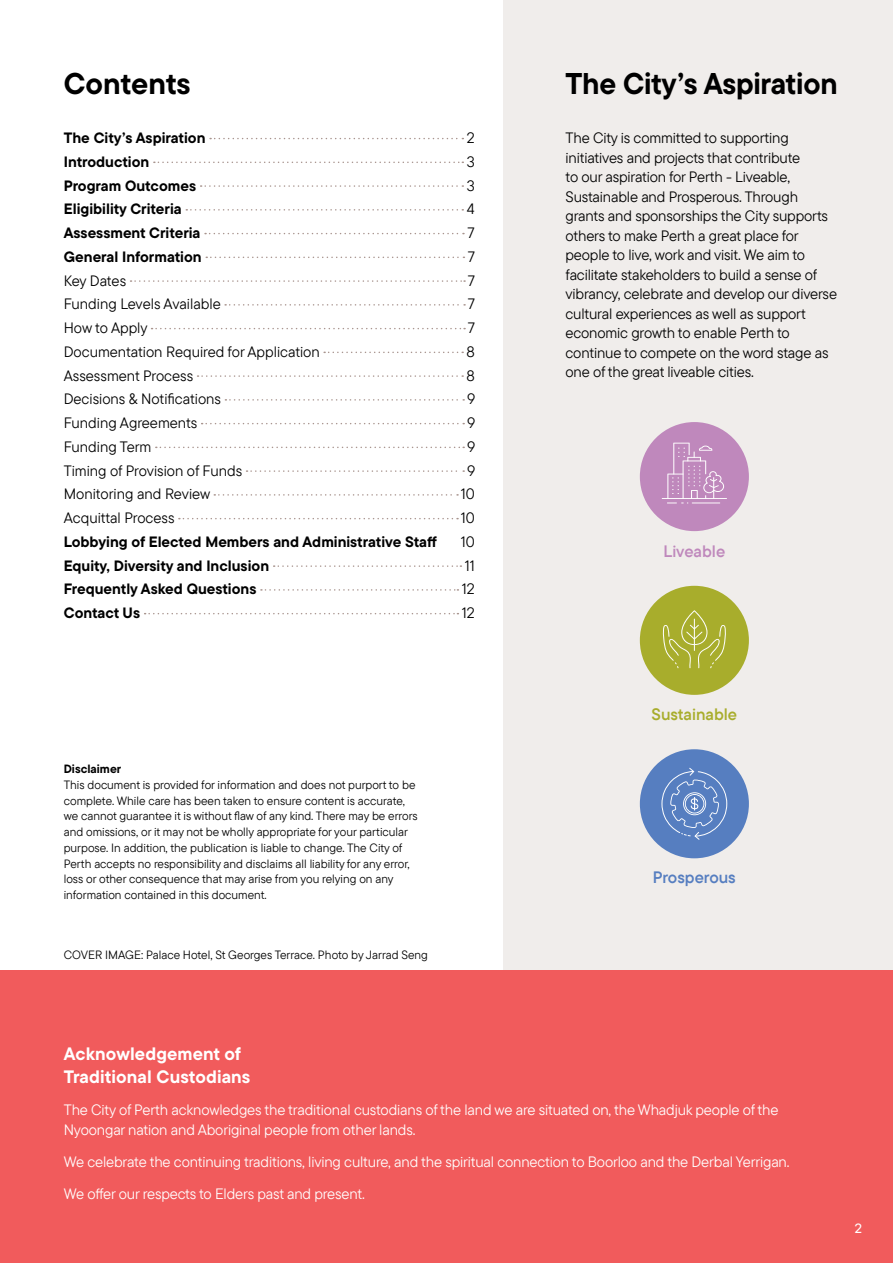
<style>
.page{position:relative;width:893px;height:1263px;background:#fff}
.page>*{position:absolute;margin:0;border:0;box-sizing:border-box;transform-origin:0 0}
.t1{font:700 30px "TT Commons Pro";letter-spacing:-.01em;color:#000}
.t2{font:700 18px/22.5px "TT Commons Pro";letter-spacing:.005em;color:#fff}
.t3{font:16.5px "TT Commons Pro Db";color:#a8ad2c}
.t4{font:16.5px "TT Commons Pro Db";color:#567ec0}
.t5{font:16.5px "TT Commons Pro Db";color:#bf88bc}
.t6{font:15px/19.5px "TT Commons Pro";letter-spacing:-.01em;color:#000}
.t7{font:15px/19.5px "TT Commons Pro";letter-spacing:-.01em;color:#fff}
.t8{font:700 15px "TT Commons Pro";color:#000}
.t9{font:500 13.5px "TT Commons Pro";color:#fff}
.t10{font:12px/15.8px "TT Commons Pro";color:#000}
.t11{font:700 12px "TT Commons Pro";color:#000}
</style>
<div class="page">
<div style="left:503px;top:0;width:390px;height:986px;background:#f0edeb"></div>
<div style="left:0;top:970px;width:893px;height:293px;background:#f15b5c"></div>
<svg style="left:210px;top:138px;width:253px;height:1px"></svg>
<svg style="left:154px;top:162px;width:309px;height:1px"></svg>
<svg style="left:201px;top:185px;width:262px;height:2px"></svg>
<svg style="left:186px;top:209px;width:277px;height:2px"></svg>
<svg style="left:205px;top:233px;width:259px;height:1px"></svg>
<svg style="left:206px;top:257px;width:258px;height:1px"></svg>
<svg style="left:131px;top:280px;width:334px;height:2px"></svg>
<svg style="left:225px;top:304px;width:240px;height:2px"></svg>
<svg style="left:152px;top:328px;width:313px;height:1px"></svg>
<svg style="left:324px;top:352px;width:139px;height:1px"></svg>
<svg style="left:198px;top:375px;width:265px;height:2px"></svg>
<svg style="left:225px;top:399px;width:239px;height:2px"></svg>
<svg style="left:202px;top:423px;width:262px;height:1px"></svg>
<svg style="left:156px;top:447px;width:308px;height:1px"></svg>
<svg style="left:247px;top:470px;width:217px;height:2px"></svg>
<svg style="left:214px;top:494px;width:244px;height:2px"></svg>
<svg style="left:179px;top:518px;width:279px;height:1px"></svg>
<svg style="left:274px;top:565px;width:187px;height:2px"></svg>
<svg style="left:261px;top:589px;width:197px;height:2px"></svg>
<svg style="left:145px;top:613px;width:313px;height:1px"></svg>
<div style="left:640px;top:422px;width:109px;height:109px;background:#bf88bc;border-radius:50%"></div>
<hr style="left:662px;top:498px;width:65px;height:1px;background:#fff">
<svg style="left:667px;top:443px;width:57px;height:60px"></svg>
<div style="left:640px;top:586px;width:109px;height:109px;background:#a8ad2c;border-radius:50%"></div>
<svg style="left:663px;top:610px;width:63px;height:58px"></svg>
<div style="left:640px;top:749px;width:109px;height:109px;background:#567ec0;border-radius:50%"></div>
<svg style="left:661px;top:768px;width:66px;height:72px"></svg>
<h1 class="t1" style="left:64px;top:61px;width:128px">Contents</h1>
<p class="t8" style="left:64px;top:126px;width:143px">The City’s Aspiration</p>
<p class="t6" style="left:467px;top:128px;width:9px">2</p>
<p class="t8" style="left:64px;top:150px;width:87px">Introduction</p>
<p class="t6" style="left:467px;top:152px;width:9px">3</p>
<p class="t8" style="left:64px;top:174px;width:134px">Program Outcomes</p>
<p class="t6" style="left:467px;top:176px;width:9px">3</p>
<p class="t8" style="left:64px;top:198px;width:119px">Eligibility Criteria</p>
<p class="t6" style="left:467px;top:199px;width:10px">4</p>
<p class="t8" style="left:64px;top:221px;width:138px">Assessment Criteria</p>
<p class="t6" style="left:467px;top:223px;width:9px">7</p>
<p class="t8" style="left:64px;top:245px;width:139px">General Information</p>
<p class="t6" style="left:468px;top:247px;width:9px">7</p>
<p class="t6" style="left:64px;top:270px;width:64px">Key Dates</p>
<p class="t6" style="left:468px;top:270px;width:9px">7</p>
<p class="t6" style="left:64px;top:294px;width:159px">Funding Levels Available</p>
<p class="t6" style="left:468px;top:294px;width:9px">7</p>
<p class="t6" style="left:64px;top:318px;width:85px">How to Apply</p>
<p class="t6" style="left:468px;top:318px;width:9px">7</p>
<p class="t6" style="left:64px;top:342px;width:258px">Documentation Required for Application</p>
<p class="t6" style="left:466px;top:342px;width:10px">8</p>
<p class="t6" style="left:64px;top:365px;width:131px">Assessment Process</p>
<p class="t6" style="left:466px;top:365px;width:10px">8</p>
<p class="t6" style="left:64px;top:389px;width:159px">Decisions &amp; Notifications</p>
<p class="t6" style="left:467px;top:389px;width:10px">9</p>
<p class="t6" style="left:64px;top:413px;width:135px">Funding Agreements</p>
<p class="t6" style="left:467px;top:413px;width:10px">9</p>
<p class="t6" style="left:64px;top:437px;width:89px">Funding Term</p>
<p class="t6" style="left:467px;top:437px;width:10px">9</p>
<p class="t6" style="left:64px;top:460px;width:180px">Timing of Provision of Funds</p>
<p class="t6" style="left:467px;top:460px;width:10px">9</p>
<p class="t6" style="left:64px;top:484px;width:148px">Monitoring and Review</p>
<p class="t6" style="left:461px;top:484px;width:15px">10</p>
<p class="t6" style="left:64px;top:508px;width:112px">Acquittal Process</p>
<p class="t6" style="left:461px;top:508px;width:15px">10</p>
<p class="t8" style="left:64px;top:530px;width:374px">Lobbying of Elected Members and Administrative Staff</p>
<p class="t6" style="left:461px;top:532px;width:15px">10</p>
<p class="t8" style="left:64px;top:554px;width:207px">Equity, Diversity and Inclusion</p>
<p class="t6" style="left:465px;top:555px;width:11px">11</p>
<p class="t8" style="left:64px;top:578px;width:194px">Frequently Asked Questions</p>
<p class="t6" style="left:462px;top:579px;width:14px">12</p>
<p class="t8" style="left:64px;top:601px;width:78px">Contact Us</p>
<p class="t6" style="left:462px;top:603px;width:14px">12</p>
<h1 class="t1" style="left:566px;top:61px;width:274px">The City’s Aspiration</h1>
<p class="t6" style="left:566px;top:128px;width:273px">The City is committed to supporting initiatives and projects that contribute<br>to our aspiration for Perth - Liveable, Sustainable and Prosperous. Through grants and sponsorships the City supports others to make Perth a great place for people to live, work and visit. We aim to facilitate stakeholders to build a sense of vibrancy, celebrate and develop our diverse cultural experiences as well as support economic growth to enable Perth to continue to compete on the word stage as one of the great liveable cities.</p>
<p class="t5" style="left:663px;top:539px;width:63px">Liveable</p>
<p class="t11" style="left:64px;top:760px;width:59px">Disclaimer</p>
<p class="t10" style="left:64px;top:777px;width:355px">This document is provided for information and does not purport to be complete. While care has been taken to ensure content is accurate, we cannot guarantee it is without flaw of any kind. There may be errors and omissions, or it may not be wholly appropriate for your particular purpose. In addition, the publication is liable to change. The City of Perth accepts no responsibility and disclaims all liability for any error, loss or other consequence that may arise from you relying on any information contained in this document.</p>
<p class="t10" style="left:64px;top:947px;width:366px">COVER IMAGE: Palace Hotel, St Georges Terrace. Photo by Jarrad Seng</p>
<p class="t3" style="left:652px;top:702px;width:87px">Sustainable</p>
<p class="t4" style="left:653px;top:865px;width:84px">Prosperous</p>
<p class="t2" style="left:64px;top:1043px;width:188px">Acknowledgement of<br>Traditional Custodians</p>
<p class="t7" style="left:64px;top:1100px;width:716px">The City of Perth acknowledges the traditional custodians of the land we are situated on, the Whadjuk people of the<br>Nyoongar nation and Aboriginal people from other lands.</p>
<p class="t7" style="left:64px;top:1145px;width:727px;line-height:32.2px">We celebrate the continuing traditions, living culture, and the spiritual connection to Boorloo and the Derbal Yerrigan.<br>We offer our respects to Elders past and present.</p>
<p class="t9" style="left:855px;top:1218px;width:9px">2</p>
</div>
